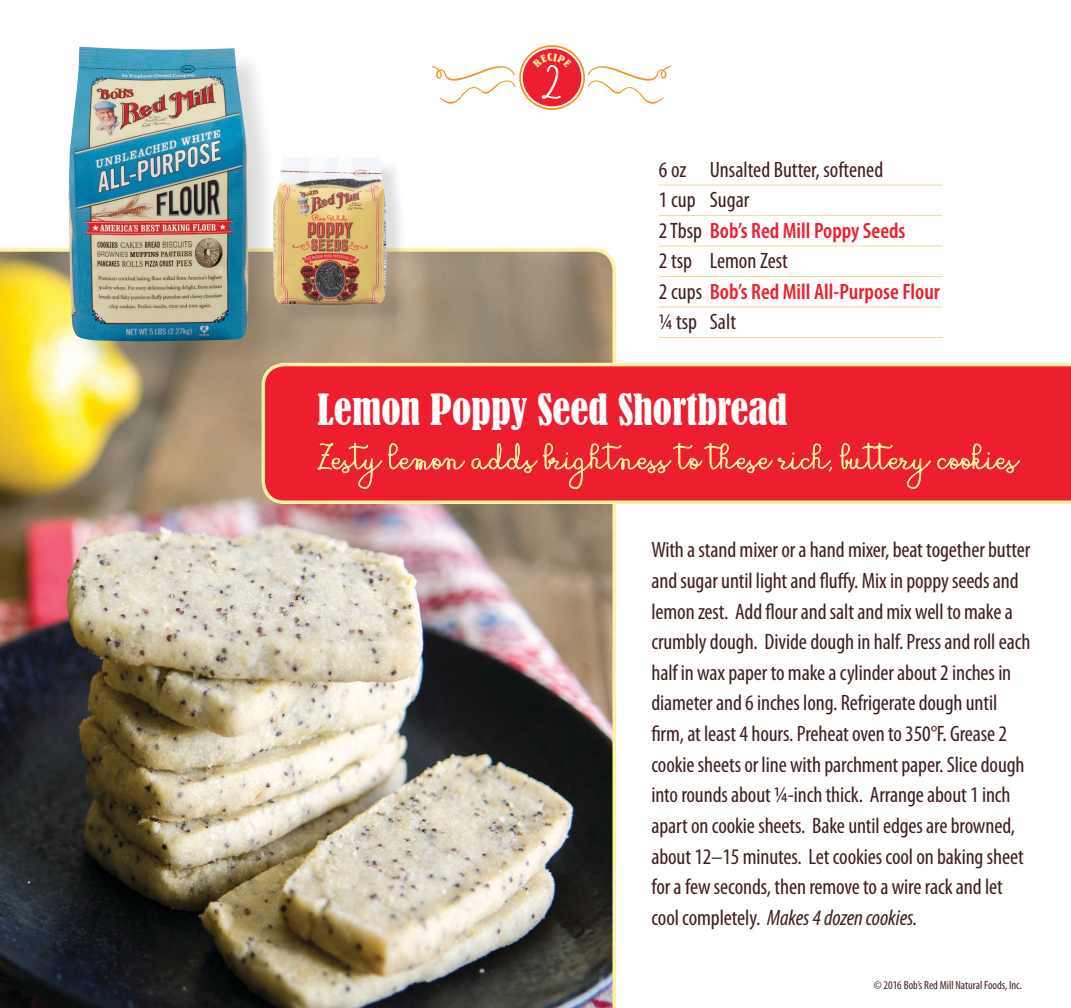
<style>
.page{position:relative;width:1071px;height:1008px;background:#fff}
.page>*{position:absolute;margin:0;border:0;box-sizing:border-box;transform-origin:0 0}
.recipe_title{font:condensed 40.25px "Bernard";color:#fff}
.instructions{font:condensed 22.4px/30.6px "Myriad Pro";letter-spacing:-.005em;color:#411f1f}
.ingredients{font:600 condensed 22.4px "Myriad Pro";color:#ed1f2f}
.ingredients-2{font:condensed 22.4px "Myriad Pro";color:#411f1f}
.ingredients-3{font:condensed 11.9px "Myriad Pro";color:#411f1f}
.s1{font-weight:400;color:#411f1f}
.s2{font-style:italic}
</style>
<div class="page">
<img style="left:0;top:248px;width:616px;height:760px">
<svg style="left:262px;top:363px;width:809px;height:141px"></svg>
<svg style="left:317px;top:436px;width:515px;height:54px"></svg>
<svg style="left:839px;top:443px;width:92px;height:46px"></svg>
<svg style="left:937px;top:375px;width:84px;height:99px"></svg>
<div style="left:72px;top:50px;width:206px;height:321px;background:#231f20;opacity:.15"></div>
<img style="left:68px;top:47px;width:180px;height:294px">
<div style="left:276px;top:159px;width:132px;height:168px;background:#231f20;opacity:.15"></div>
<img style="left:273px;top:157px;width:113px;height:148px">
<hr style="left:659px;top:185px;width:283px;height:1px;background:#f3da94">
<hr style="left:659px;top:215px;width:283px;height:1px;background:#f3da94">
<hr style="left:659px;top:246px;width:283px;height:1px;background:#f3da94">
<hr style="left:659px;top:276px;width:283px;height:1px;background:#f3da94">
<hr style="left:659px;top:307px;width:283px;height:1px;background:#f3da94">
<hr style="left:659px;top:337px;width:283px;height:1px;background:#f3da94">
<div style="left:523px;top:49px;width:58px;height:57px;background:#ed1f2f;border-radius:50%"></div>
<svg style="left:588px;top:66px;width:83px;height:38px"></svg>
<svg style="left:432px;top:66px;width:83px;height:38px"></svg>
<div style="left:519px;top:45px;width:66px;height:65px;border:2px solid #f7941d;border-radius:50%"></div>
<svg style="left:533px;top:53px;width:39px;height:46px"></svg>
<p class="ingredients-2" style="left:659px;top:157px;width:226px">6 oz Unsalted Butter, softened</p>
<p class="ingredients-2" style="left:659px;top:188px;width:92px">1 cup Sugar</p>
<p class="ingredients" style="left:659px;top:218px;width:248px"><span class="s1">2 Tbsp</span> Bob’s Red Mill Poppy Seeds</p>
<p class="ingredients-2" style="left:659px;top:249px;width:130px">2 tsp Lemon Zest</p>
<p class="ingredients" style="left:659px;top:279px;width:283px"><span class="s1">2 cups</span> Bob’s Red Mill All-Purpose Flour</p>
<p class="ingredients-2" style="left:659px;top:310px;width:79px">¼ tsp Salt</p>
<p class="recipe_title" style="left:318px;top:386px;width:471px">Lemon Poppy Seed Shortbread</p>
<p class="instructions" style="left:651px;top:535px;width:381px">With a stand mixer or a hand mixer, beat together butter and sugar until light and fluffy. Mix in poppy seeds and lemon zest. Add flour and salt and mix well to make a crumbly dough. Divide dough in half. Press and roll each half in wax paper to make a cylinder about 2 inches in diameter and 6 inches long. Refrigerate dough until firm, at least 4 hours. Preheat oven to 350°F. Grease 2 cookie sheets or line with parchment paper. Slice dough into rounds about ¼-inch thick. Arrange about 1 inch apart on cookie sheets. Bake until edges are browned, about 12–15 minutes. Let cookies cool on baking sheet for a few seconds, then remove to a wire rack and let cool completely. <span class="s2">Makes 4 dozen cookies.</span></p>
<p class="ingredients-3" style="left:874px;top:979px;width:150px">© 2016 Bob’s Red Mill Natural Foods, Inc.</p>
</div>
